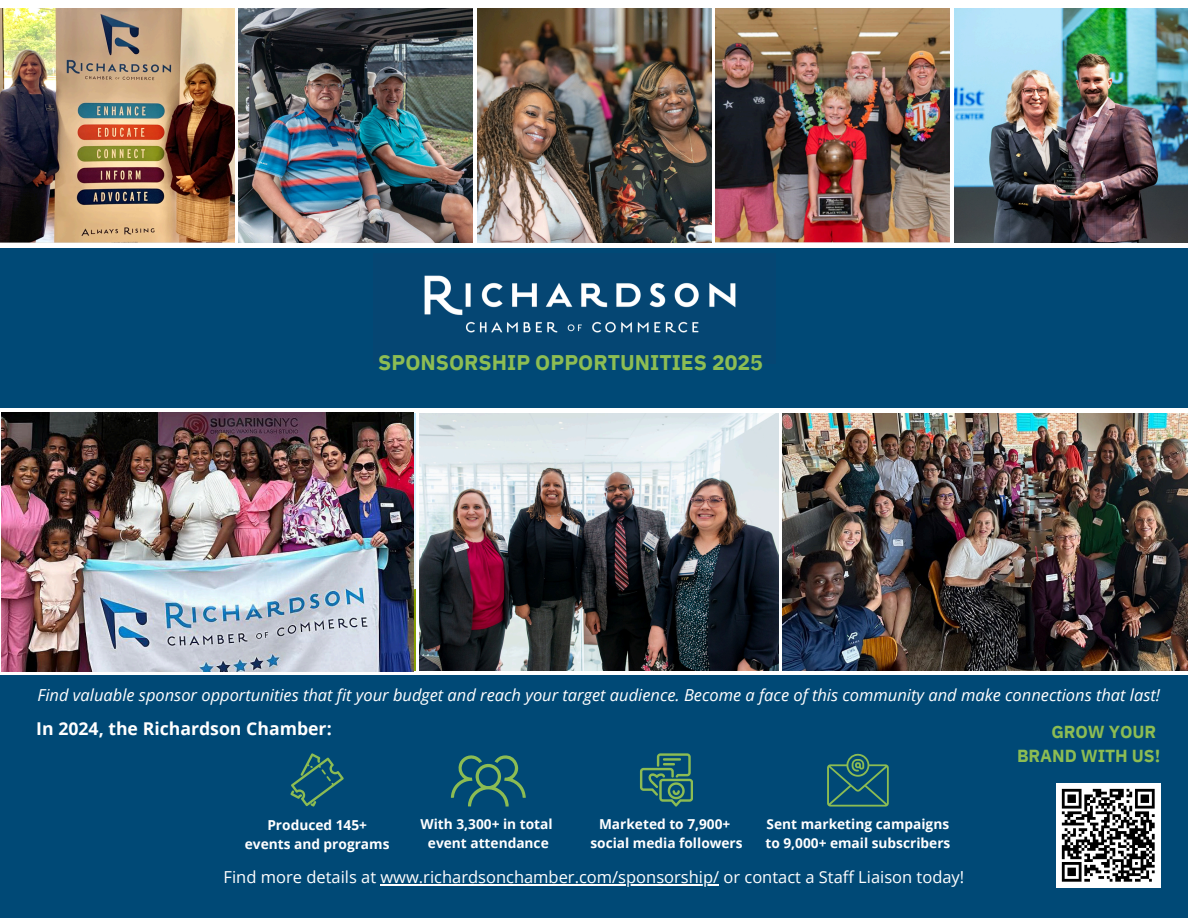
<style>
.page{position:relative;width:1188px;height:918px;background:#fff}
.page>*{position:absolute;margin:0;border:0;box-sizing:border-box;transform-origin:0 0}
.t1{font:700 21.15px "IBM Plex Sans";color:#8dbd53}
.t2{font:700 17.7px "Open Sans";color:#fff}
.t3{font:700 17.4px/23.7px "IBM Plex Sans";letter-spacing:-.005em;color:#8cbc53;text-align:right}
.t4{font:italic 16.5px "Open Sans";color:#fff}
.t5{font:16.5px "Open Sans";color:#fff}
.t6{font:700 13.65px/18.8px "Open Sans";color:#fff}
</style>
<div class="page">
<img style="left:0;top:8px;width:234px;height:235px">
<img style="left:239px;top:8px;width:234px;height:235px">
<img style="left:477px;top:8px;width:234px;height:235px">
<img style="left:716px;top:8px;width:234px;height:234px">
<img style="left:954px;top:8px;width:234px;height:235px">
<img style="left:2px;top:412px;width:411px;height:259px">
<img style="left:420px;top:413px;width:358px;height:258px">
<img style="left:783px;top:413px;width:405px;height:258px">
<div style="left:0;top:675px;width:1187px;height:243px;background:#004976"></div>
<div style="left:1056px;top:783px;width:104px;height:104px;background:#fff"></div>
<svg style="left:1061px;top:788px;width:94px;height:94px"></svg>
<svg style="left:290px;top:753px;width:53px;height:53px"></svg>
<svg style="left:451px;top:755px;width:75px;height:51px"></svg>
<svg style="left:640px;top:753px;width:53px;height:53px"></svg>
<svg style="left:827px;top:753px;width:62px;height:53px"></svg>
<div style="left:0;top:248px;width:1188px;height:160px;background:#004976"></div>
<img style="left:424px;top:275px;width:312px;height:58px">
<hr style="left:380px;top:884px;width:339px;height:1px;background:#fff">
<p class="t1" style="left:378px;top:349px;width:386px">SPONSORSHIP OPPORTUNITIES 2025</p>
<p class="t4" style="left:38px;top:683px;width:1124px">Find valuable sponsor opportunities that fit your budget and reach your target audience. Become a face of this community and make connections that last!</p>
<p class="t2" style="left:36px;top:716px;width:297px">In 2024, the Richardson Chamber:</p>
<p class="t6" style="left:245px;top:816px;width:146px;text-align:center">Produced 145+ events and programs</p>
<p class="t6" style="left:420px;top:815px;width:134px">With 3,300+ in total</p>
<p class="t6" style="left:428px;top:834px;width:122px">event attendance</p>
<h3 class="t6" style="left:599px;top:815px;width:133px">Marketed to 7,900+</h3>
<h2 class="t6" style="left:590px;top:833px;width:154px">social media followers</h2>
<p class="t6" style="left:765px;top:815px;width:186px">Sent marketing campaigns to 9,000+ email subscribers</p>
<p class="t5" style="left:224px;top:866px;width:742px">Find more details at www.richardsonchamber.com/sponsorship/ or contact a Staff Liaison today!</p>
<p class="t3" style="left:1017px;top:720px;width:145px">GROW YOUR<br>BRAND WITH US!</p>
</div>
